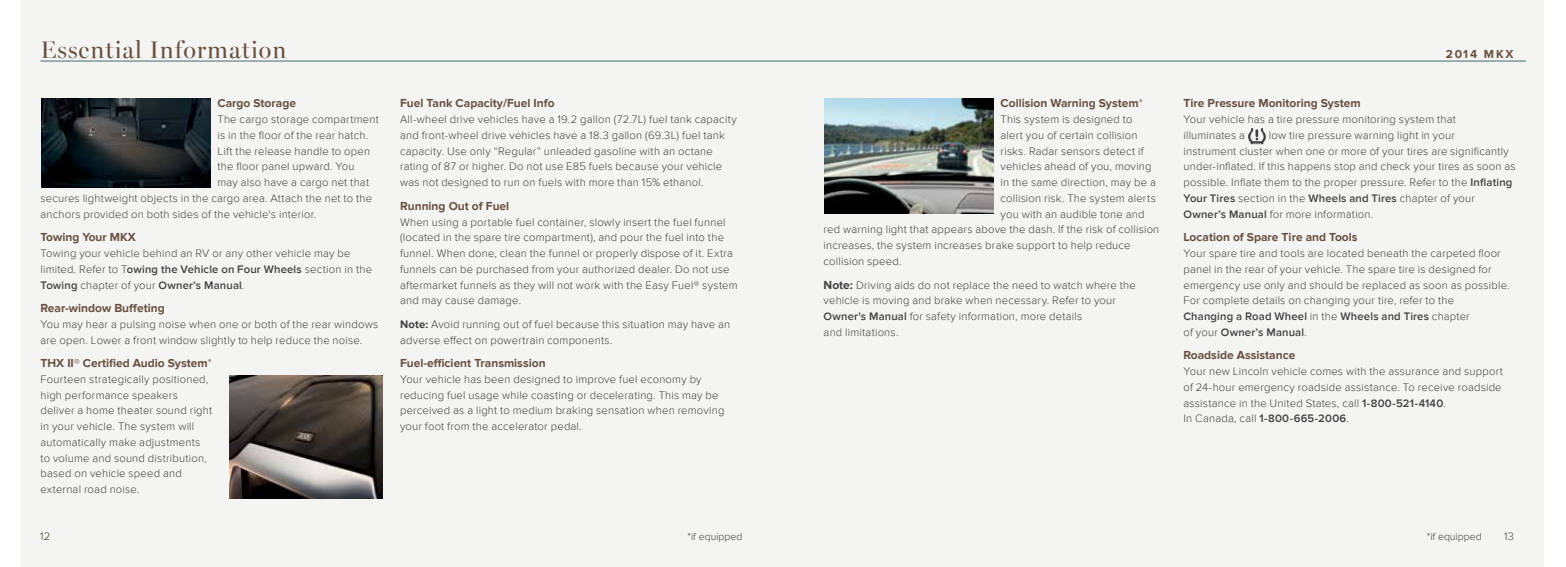
<style>
.page{position:relative;width:1566px;height:567px;background:#fff}
.page>*{position:absolute;margin:0;border:0;box-sizing:border-box;transform-origin:0 0}
.t1{font:24px "Miller Banner";letter-spacing:.04em;color:#685041}
.t2{font:700 12px "Proxima Nova";color:#685041}
.t3{font:300 11.25px/15.8px "Proxima Nova";letter-spacing:.015em;color:#414042}
.t4{font:300 11.25px "Proxima Nova";color:#2e4117}
.t5{font:300 11.25px "Proxima Nova";color:#3e4f28}
.t6{font:300 10.5px "Proxima Nova";color:#414042}
.s1{font-weight:600}
.s2{font-weight:300}
.s3{font-weight:400}
.s4{font-weight:700}
.s5{font-weight:700;font-size:12px}
</style>
<div class="page">
<div style="left:22px;top:0;width:1522px;height:567px;background:#f4f4f2"></div>
<hr style="left:783px;top:61px;width:743px;height:1px;background:#496a65">
<hr style="left:40px;top:61px;width:743px;height:1px;background:#496a65">
<img style="left:824px;top:99px;width:170px;height:115px">
<svg style="left:1248px;top:128px;width:18px;height:16px"></svg>
<img style="left:41px;top:99px;width:170px;height:88px">
<img style="left:230px;top:375px;width:152px;height:124px">
<h1 class="t1" style="left:40px;top:35px;width:247px">Essential Information</h1>
<p class="t2" style="left:218px;top:97px;width:80px">Cargo Storage</p>
<p class="t3" style="left:218px;top:112px;width:163px">The cargo storage compartment</p>
<p class="t3" style="left:218px;top:127px;width:152px">is in the floor of the rear hatch.</p>
<p class="t3" style="left:218px;top:143px;width:154px">Lift the release handle to open</p>
<p class="t3" style="left:218px;top:159px;width:139px">the floor panel upward. You</p>
<p class="t3" style="left:218px;top:175px;width:153px">may also have a cargo net that</p>
<p class="t3" style="left:41px;top:190px;width:333px">secures lightweight objects in the cargo area. Attach the net to the</p>
<p class="t3" style="left:41px;top:206px;width:277px">anchors provided on both sides of the vehicle's interior.</p>
<p class="t2" style="left:40px;top:230px;width:97px">Towing Your MKX</p>
<p class="t3" style="left:40px;top:246px;width:333px">Towing your vehicle behind an RV or any other vehicle may be limited. Refer to T<span class="s1">owing the Vehicle on Four Wheels</span> section in the<br><span class="s1">Towing</span> chapter of your <span class="s1">Owner’s Manual</span>.</p>
<p class="t2" style="left:40px;top:301px;width:126px">Rear-window Buffeting</p>
<p class="t3" style="left:40px;top:316px;width:339px">You may hear a pulsing noise when one or both of the rear windows are open. Lower a front window slightly to help reduce the noise.</p>
<p class="t2" style="left:40px;top:356px;width:173px">THX II® Certified Audio System<span class="s2">*</span></p>
<p class="t3" style="left:40px;top:371px;width:173px">Fourteen strategically positioned, high performance speakers deliver a home theater sound right in your vehicle. The system will automatically make adjustments to volume and sound distribution, based on vehicle speed and external road noise.</p>
<p class="t2" style="left:400px;top:97px;width:156px">Fuel Tank Capacity/Fuel Info</p>
<p class="t3" style="left:400px;top:112px;width:338px">All-wheel drive vehicles have a 19.2 gallon (72.7L) fuel tank capacity and front-wheel drive vehicles have a 18.3 gallon (69.3L) fuel tank capacity. Use only “Regular” unleaded gasoline with an octane rating of 87 or higher. Do not use E85 fuels because your vehicle was not designed to run on fuels with more than 15% ethanol.</p>
<p class="t2" style="left:400px;top:199px;width:111px">Running Out of Fuel</p>
<p class="t3" style="left:400px;top:214px;width:339px">When using a portable fuel container, slowly insert the fuel funnel (located in the spare tire compartment), and pour the fuel into the funnel. When done, clean the funnel or properly dispose of it. Extra funnels can be purchased from your authorized dealer. Do not use aftermarket funnels as they will not work with the Easy Fuel<span class="s3">®</span> system and may cause damage.</p>
<p class="t3" style="left:400px;top:316px;width:332px"><span class="s4">Note:</span> Avoid running out of fuel because this situation may have an adverse effect on powertrain components.</p>
<p class="t2" style="left:400px;top:356px;width:147px">Fuel-efficient Transmission</p>
<p class="t3" style="left:400px;top:371px;width:326px">Your vehicle has been designed to improve fuel economy by reducing fuel usage while coasting or decelerating. This may be perceived as a light to medium braking sensation when removing your foot from the accelerator pedal.</p>
<p class="t2" style="left:1001px;top:97px;width:144px">Collision Warning System<span class="s2">*</span></p>
<p class="t3" style="left:1001px;top:112px;width:133px">This system is designed to</p>
<p class="t3" style="left:1001px;top:127px;width:139px">alert you of certain collision</p>
<p class="t3" style="left:1001px;top:143px;width:145px">risks. Radar sensors detect if</p>
<p class="t3" style="left:1001px;top:159px;width:153px">vehicles ahead of you, moving</p>
<p class="t3" style="left:1001px;top:175px;width:157px">in the same direction, may be a</p>
<p class="t3" style="left:1001px;top:190px;width:157px">collision risk. The system alerts</p>
<p class="t3" style="left:1001px;top:206px;width:145px">you with an audible tone and</p>
<p class="t3" style="left:824px;top:222px;width:337px">red warning light that appears above the dash. If the risk of collision</p>
<p class="t3" style="left:824px;top:238px;width:309px">increases, the system increases brake support to help reduce</p>
<p class="t3" style="left:824px;top:253px;width:79px">collision speed.</p>
<p class="t3" style="left:824px;top:277px;width:314px"><span class="s5">Note:</span> Driving aids do not replace the need to watch where the vehicle is moving and brake when necessary. Refer to your <span class="s1">Owner's Manual</span> for safety information, more details<br>and limitations.</p>
<p class="t2" style="left:1446px;top:47px;width:69px">2014 MKX</p>
<p class="t2" style="left:1184px;top:97px;width:179px">Tire Pressure Monitoring System</p>
<p class="t3" style="left:1184px;top:112px;width:274px">Your vehicle has a tire pressure monitoring system that illuminates a</p>
<p class="t3" style="left:1183px;top:127px;width:334px;text-indent:85px">low tire pressure warning light in your<br>instrument cluster when one or more of your tires are significantly under-inflated. If this happens stop and check your tires as soon as possible. Inflate them to the proper pressure. Refer to the <span class="s1">Inflating Your Tires</span> section in the <span class="s1">Wheels and Tires</span> chapter of your <span class="s1">Owner’s Manual</span> for more information.</p>
<p class="t2" style="left:1184px;top:230px;width:176px">Location of Spare Tire and Tools</p>
<p class="t3" style="left:1184px;top:246px;width:328px">Your spare tire and tools are located beneath the carpeted floor panel in the rear of your vehicle. The spare tire is designed for emergency use only and should be replaced as soon as possible.<br>For complete details on changing your tire, refer to the<br><span class="s1">Changing a Road Wheel</span> in the <span class="s1">Wheels and Tires</span> chapter<br>of your <span class="s1">Owner’s Manual</span>.</p>
<p class="t2" style="left:1184px;top:348px;width:113px">Roadside Assistance</p>
<p class="t3" style="left:1184px;top:364px;width:321px">Your new Lincoln vehicle comes with the assurance and support of 24-hour emergency roadside assistance. To receive roadside assistance in the United States, call <span class="s1">1-800-521-4140</span>.<br>In Canada, call <span class="s1">1-800-665-2006</span>.</p>
<p class="t4" style="left:40px;top:530px;width:12px">12</p>
<p class="t5" style="left:1504px;top:530px;width:11px">13</p>
<p class="t6" style="left:688px;top:530px;width:56px">*if equipped</p>
<p class="t6" style="left:1427px;top:530px;width:56px">*if equipped</p>
</div>
